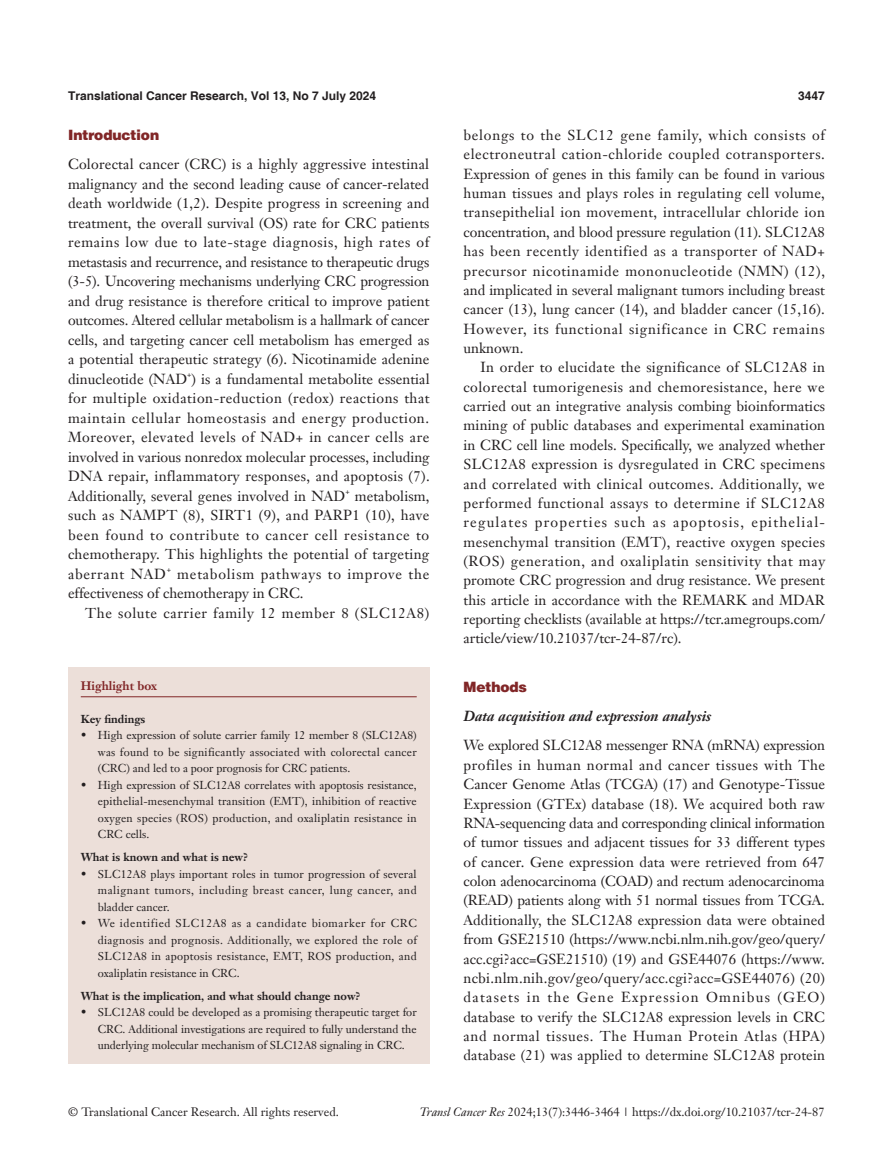
<style>
.page{position:relative;width:893px;height:1170px;background:#fff}
.page>*{position:absolute;margin:0;border:0;box-sizing:border-box;transform-origin:0 0}
.t1{font:14.25px/19.4px "Janson Text LT";letter-spacing:.01em;color:#231f20;text-align:justify}
.t2{font:14.25px "Janson Text LT";letter-spacing:.045em;color:#231f20}
._2ji-6_5{font:italic 700 14.25px "Janson Text LT";color:#231f20}
._1ji-6_5{font:900 14.25px "Helvetica";color:#812627}
.t3{font:12px "Janson Text LT";color:#231f20}
.t4{font:700 12px "Helvetica";color:#231f20}
.Cite{font:700 12px "Janson Text LT";color:#812627}
.box-zhengwen{font:11.25px/16.5px "Janson Text LT";color:#231f20;text-align:justify}
.box-biaoti-1_5mm{font:700 11.25px "Janson Text LT";color:#231f20}
.box-biaoti{font:700 11.25px "Janson Text LT";color:#231f20}
.t5{font:8.25px "Janson Text LT";color:#231f20}
.s1{font-style:italic}
</style>
<div class="page">
<div style="left:68px;top:667px;width:361px;height:396px;background:#ecdfd9"></div>
<hr style="left:81px;top:696px;width:336px;height:1px;background:#812627">
<p class="t4" style="left:68px;top:88px;width:310px">Translational Cancer Research, Vol 13, No 7 July 2024</p>
<p class="t4" style="left:798px;top:88px;width:28px">3447</p>
<p class="_1ji-6_5" style="left:68px;top:126px;width:93px">Introduction</p>
<p class="t1" style="left:68px;top:154px;width:363px">Colorectal cancer (CRC) is a highly aggressive intestinal malignancy and the second leading cause of cancer-related death worldwide (1,2). Despite progress in screening and treatment, the overall survival (OS) rate for CRC patients remains low due to late-stage diagnosis, high rates of metastasis and recurrence, and resistance to therapeutic drugs (3-5). Uncovering mechanisms underlying CRC progression and drug resistance is therefore critical to improve patient outcomes. Altered cellular metabolism is a hallmark of cancer cells, and targeting cancer cell metabolism has emerged as a potential therapeutic strategy (6). Nicotinamide adenine dinucleotide (NAD ) is a fundamental metabolite essential</p>
<p class="t5" style="left:187px;top:369px;width:6px">+</p>
<p class="t1" style="left:68px;top:388px;width:363px">for multiple oxidation-reduction (redox) reactions that maintain cellular homeostasis and energy production.<br>Moreover, elevated levels of NAD+ in cancer cells are involved in various nonredox molecular processes, including DNA repair, inflammatory responses, and apoptosis (7).<br>Additionally, several genes involved in NAD</p>
<p class="t1" style="left:68px;top:486px;width:363px;text-indent:287px">metabolism, such as NAMPT (8), SIRT1 (9), and PARP1 (10), have been found to contribute to cancer cell resistance to chemotherapy. This highlights the potential of targeting aberrant NAD</p>
<p class="t5" style="left:345px;top:486px;width:6px">+</p>
<p class="t1" style="left:68px;top:564px;width:363px;text-indent:109px">metabolism pathways to improve the effectiveness of chemotherapy in CRC.</p>
<p class="t2" style="left:85px;top:604px;width:346px">The solute carrier family 12 member 8 (SLC12A8)</p>
<p class="t5" style="left:167px;top:564px;width:6px">+</p>
<p class="Cite" style="left:81px;top:678px;width:78px">Highlight box</p>
<p class="box-biaoti" style="left:81px;top:711px;width:66px">Key findings</p>
<p class="box-zhengwen" style="left:98px;top:727px;width:320px;text-indent:-17px">• High expression of solute carrier family 12 member 8 (SLC12A8) was found to be significantly associated with colorectal cancer (CRC) and led to a poor prognosis for CRC patients.</p>
<p class="box-zhengwen" style="left:98px;top:776px;width:320px;text-indent:-17px">• High expression of SLC12A8 correlates with apoptosis resistance, epithelial-mesenchymal transition (EMT), inhibition of reactive oxygen species (ROS) production, and oxaliplatin resistance in CRC cells.</p>
<p class="box-biaoti-1_5mm" style="left:81px;top:850px;width:169px">What is known and what is new?</p>
<p class="box-zhengwen" style="left:98px;top:865px;width:320px;text-indent:-17px">• SLC12A8 plays important roles in tumor progression of several malignant tumors, including breast cancer, lung cancer, and bladder cancer.</p>
<p class="box-zhengwen" style="left:98px;top:915px;width:321px;text-indent:-17px">• We identified SLC12A8 as a candidate biomarker for CRC diagnosis and prognosis. Additionally, we explored the role of SLC12A8 in apoptosis resistance, EMT, ROS production, and oxaliplatin resistance in CRC.</p>
<p class="box-biaoti-1_5mm" style="left:81px;top:988px;width:281px">What is the implication, and what should change now?</p>
<p class="box-zhengwen" style="left:98px;top:1003px;width:320px;text-indent:-17px">• SLC12A8 could be developed as a promising therapeutic target for CRC. Additional investigations are required to fully understand the underlying molecular mechanism of SLC12A8 signaling in CRC.</p>
<p class="t1" style="left:463px;top:125px;width:363px">belongs to the SLC12 gene family, which consists of electroneutral cation-chloride coupled cotransporters.<br>Expression of genes in this family can be found in various human tissues and plays roles in regulating cell volume, transepithelial ion movement, intracellular chloride ion concentration, and blood pressure regulation (11). SLC12A8 has been recently identified as a transporter of NAD+ precursor nicotinamide mononucleotide (NMN) (12), and implicated in several malignant tumors including breast cancer (13), lung cancer (14), and bladder cancer (15,16).<br>However, its functional significance in CRC remains unknown.</p>
<p class="t1" style="left:463px;top:357px;width:363px;text-indent:17px">In order to elucidate the significance of SLC12A8 in colorectal tumorigenesis and chemoresistance, here we carried out an integrative analysis combing bioinformatics mining of public databases and experimental examination in CRC cell line models. Specifically, we analyzed whether SLC12A8 expression is dysregulated in CRC specimens and correlated with clinical outcomes. Additionally, we performed functional assays to determine if SLC12A8 regulates properties such as apoptosis, epithelial&shy;mesenchymal transition (EMT), reactive oxygen species (ROS) generation, and oxaliplatin sensitivity that may promote CRC progression and drug resistance. We present this article in accordance with the REMARK and MDAR reporting checklists (available at https://tcr.amegroups.com/ article/view/10.21037/tcr-24-87/rc).</p>
<p class="_1ji-6_5" style="left:463px;top:677px;width:65px">Methods</p>
<p class="_2ji-6_5" style="left:463px;top:707px;width:249px">Data acquisition and expression analysis</p>
<p class="t1" style="left:463px;top:735px;width:363px">We explored SLC12A8 messenger RNA (mRNA) expression profiles in human normal and cancer tissues with The Cancer Genome Atlas (TCGA) (17) and Genotype-Tissue Expression (GTEx) database (18). We acquired both raw RNA-sequencing data and corresponding clinical information of tumor tissues and adjacent tissues for 33 different types of cancer. Gene expression data were retrieved from 647 colon adenocarcinoma (COAD) and rectum adenocarcinoma (READ) patients along with 51 normal tissues from TCGA.<br>Additionally, the SLC12A8 expression data were obtained from GSE21510 (https://www.ncbi.nlm.nih.gov/geo/query/ acc.cgi?acc=GSE21510) (19) and GSE44076 (https://www. ncbi.nlm.nih.gov/geo/query/acc.cgi?acc=GSE44076) (20) datasets in the Gene Expression Omnibus (GEO) database to verify the SLC12A8 expression levels in CRC and normal tissues. The Human Protein Atlas (HPA) database (21) was applied to determine SLC12A8 protein</p>
<p class="t3" style="left:68px;top:1104px;width:272px">© Translational Cancer Research. All rights reserved.</p>
<p class="t3" style="left:420px;top:1104px;width:406px"><span class="s1">Transl Cancer Res</span> 2024;13(7):3446-3464 | https://dx.doi.org/10.21037/tcr-24-87</p>
</div>
